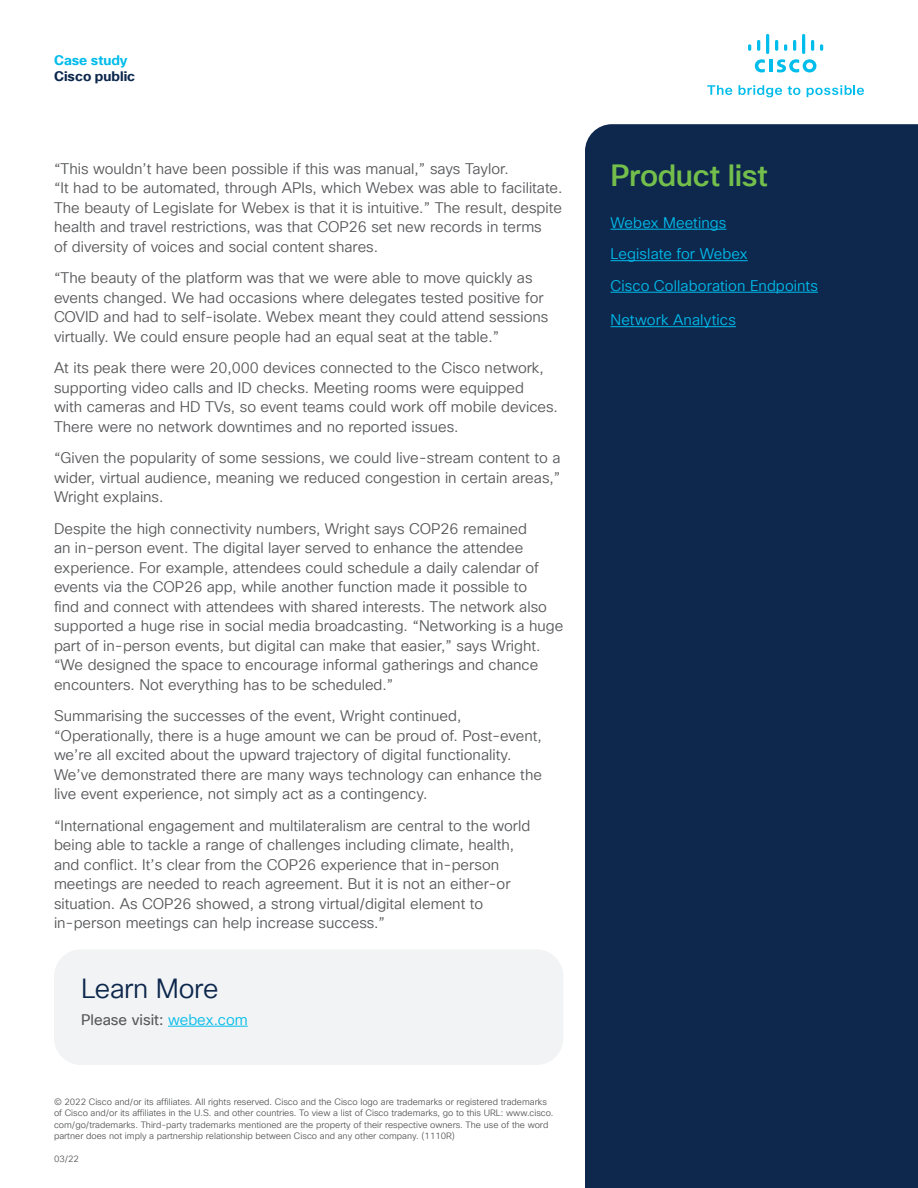
<style>
.page{position:relative;width:918px;height:1188px;background:#fff}
.page>*{position:absolute;margin:0;border:0;box-sizing:border-box;transform-origin:0 0}
.Sidebar_Heading_Gree{font:500 30px "Cisco Sans TT";letter-spacing:-.015em;color:#74bf4b}
.Subhead2_midnight_bl{font:27px "Cisco Sans TT Light";letter-spacing:-.015em;color:#0d274d}
.Body{font:15px/19.5px "Cisco Sans TT Light";color:#57585a}
.Intro{font:15px "Cisco Sans TT Light";letter-spacing:.005em;color:#00bceb}
.Body-2{font:15px "Cisco Sans TT";color:#57585a}
.t1{font:700 13.5px "Cisco Sans TT";color:#0d274d}
.t2{font:700 13.5px "Cisco Sans TT";color:#00bceb}
.Footer_-_gray{font:9px/11.2px "Cisco Sans TT Light";color:#57585a}
.s1{font-family:"Cisco Sans TT Light";color:#00bceb}
</style>
<div class="page">
<svg style="left:707px;top:85px;width:25px;height:10px"></svg>
<svg style="left:739px;top:85px;width:43px;height:12px"></svg>
<svg style="left:788px;top:86px;width:12px;height:9px"></svg>
<svg style="left:807px;top:85px;width:57px;height:12px"></svg>
<hr style="left:769px;top:60px;width:4px;height:12px;background:#00bdeb">
<svg style="left:755px;top:59px;width:10px;height:13px"></svg>
<svg style="left:777px;top:59px;width:39px;height:13px"></svg>
<svg style="left:748px;top:44px;width:3px;height:7px"></svg>
<svg style="left:757px;top:40px;width:3px;height:11px"></svg>
<hr style="left:766px;top:34px;width:3px;height:20px;background:#00bdeb;border-radius:2px">
<svg style="left:775px;top:40px;width:3px;height:11px"></svg>
<svg style="left:784px;top:44px;width:3px;height:7px"></svg>
<svg style="left:793px;top:40px;width:3px;height:11px"></svg>
<hr style="left:802px;top:34px;width:3px;height:20px;background:#00bdeb;border-radius:2px">
<svg style="left:811px;top:40px;width:3px;height:11px"></svg>
<svg style="left:820px;top:44px;width:3px;height:7px"></svg>
<div style="left:585px;top:124px;width:333px;height:1064px;background:#0d274d"></div>
<div style="left:54px;top:949px;width:509px;height:116px;background:#f2f3f4;border-radius:27px"></div>
<hr style="left:168px;top:1026px;width:80px;height:1px;background:#00bceb">
<hr style="left:610px;top:229px;width:116px;height:1px;background:#00bceb">
<hr style="left:610px;top:260px;width:138px;height:1px;background:#00bceb">
<hr style="left:610px;top:292px;width:208px;height:1px;background:#00bceb">
<hr style="left:610px;top:326px;width:126px;height:1px;background:#00bceb">
<p class="t2" style="left:54px;top:51px;width:75px">Case study</p>
<p class="t1" style="left:54px;top:67px;width:83px">Cisco public</p>
<p class="Body" style="left:54px;top:159px;width:510px">“This wouldn’t have been possible if this was manual,” says Taylor.<br>“It had to be automated, through APIs, which Webex was able to facilitate.<br>The beauty of Legislate for Webex is that it is intuitive.” The result, despite health and travel restrictions, was that COP26 set new records in terms<br>of diversity of voices and social content shares.</p>
<p class="Body" style="left:54px;top:269px;width:496px">“The beauty of the platform was that we were able to move quickly as events changed. We had occasions where delegates tested positive for COVID and had to self-isolate. Webex meant they could attend sessions virtually. We could ensure people had an equal seat at the table.”</p>
<p class="Body" style="left:54px;top:359px;width:505px">At its peak there were 20,000 devices connected to the Cisco network, supporting video calls and ID checks. Meeting rooms were equipped<br>with cameras and HD TVs, so event teams could work off mobile devices.<br>There were no network downtimes and no reported issues.</p>
<p class="Body" style="left:54px;top:449px;width:508px;text-align:justify">“Given the popularity of some sessions, we could live-stream content to a wider, virtual audience, meaning we reduced congestion in certain areas,” Wright explains.</p>
<p class="Body" style="left:54px;top:519px;width:511px">Despite the high connectivity numbers, Wright says COP26 remained<br>an in-person event. The digital layer served to enhance the attendee experience. For example, attendees could schedule a daily calendar of events via the COP26 app, while another function made it possible to<br>find and connect with attendees with shared interests. The network also supported a huge rise in social media broadcasting. “Networking is a huge part of in-person events, but digital can make that easier,” says Wright. “We designed the space to encourage informal gatherings and chance encounters. Not everything has to be scheduled.”</p>
<p class="Body" style="left:54px;top:707px;width:490px">Summarising the successes of the event, Wright continued, “Operationally, there is a huge amount we can be proud of. Post-event, we’re all excited about the upward trajectory of digital functionality.<br>We’ve demonstrated there are many ways technology can enhance the live event experience, not simply act as a contingency.</p>
<p class="Body" style="left:54px;top:816px;width:478px">“International engagement and multilateralism are central to the world being able to tackle a range of challenges including climate, health, and conflict. It’s clear from the COP26 experience that in-person meetings are needed to reach agreement. But it is not an either-or situation. As COP26 showed, a strong virtual/digital element to in-person meetings can help increase success.”</p>
<p class="Subhead2_midnight_bl" style="left:81px;top:971px;width:139px">Learn More</p>
<p class="Body-2" style="left:81px;top:1010px;width:168px">Please visit: <span class="s1">webex.com</span></p>
<p class="Footer_-_gray" style="left:54px;top:1097px;width:501px">© 2022 Cisco and/or its affiliates. All rights reserved. Cisco and the Cisco logo are trademarks or registered trademarks of Cisco and/or its affiliates in the U.S. and other countries. To view a list of Cisco trademarks, go to this URL: www.cisco. com/go/trademarks. Third-party trademarks mentioned are the property of their respective owners. The use of the word partner does not imply a partnership relationship between Cisco and any other company. (1110R)</p>
<p class="Footer_-_gray" style="left:54px;top:1154px;width:27px">03/22</p>
<p class="Sidebar_Heading_Gree" style="left:610px;top:156px;width:159px">Product list</p>
<p class="Intro" style="left:610px;top:213px;width:117px">Webex Meetings</p>
<p class="Intro" style="left:610px;top:244px;width:139px">Legislate for Webex</p>
<p class="Intro" style="left:610px;top:276px;width:209px">Cisco Collaboration Endpoints</p>
<p class="Intro" style="left:610px;top:310px;width:127px">Network Analytics</p>
</div>
